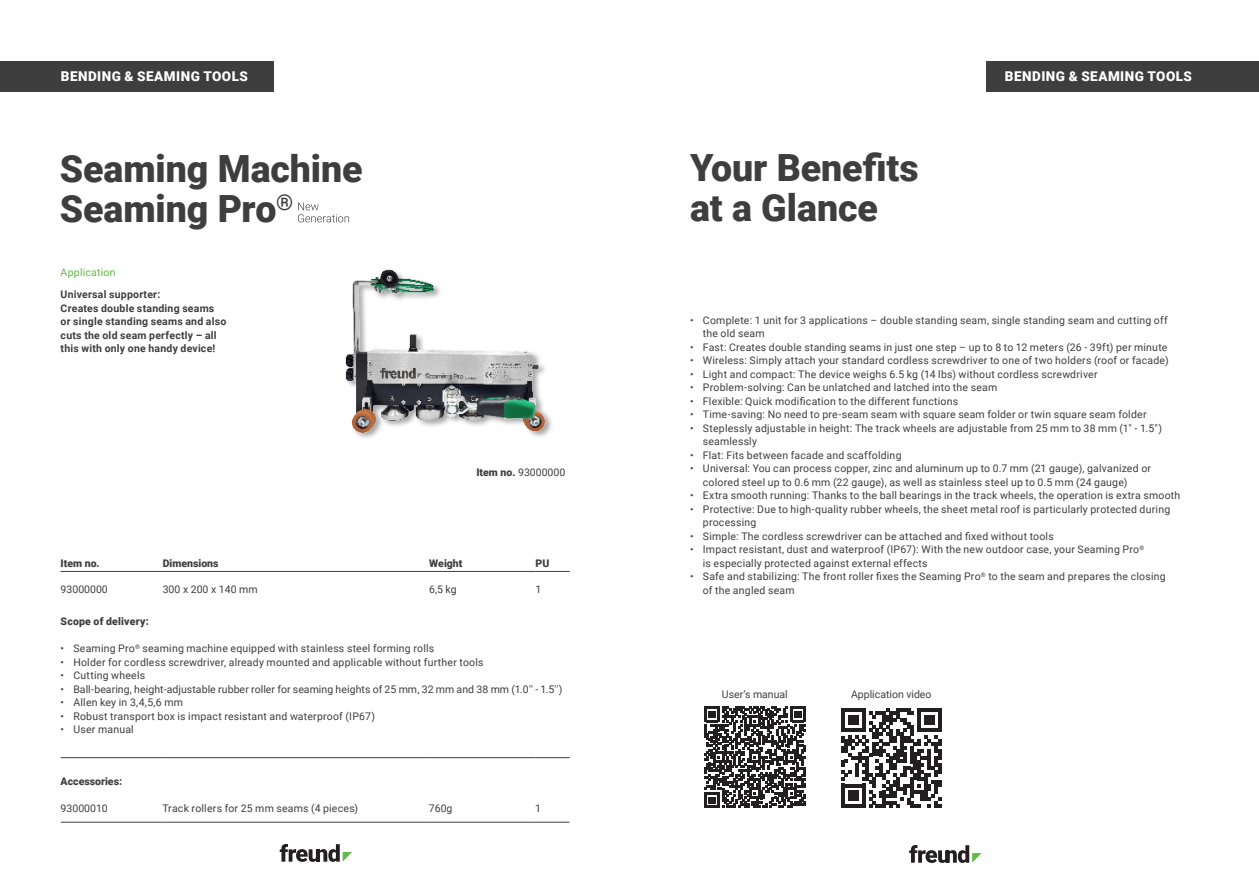
<style>
.page{position:relative;width:1259px;height:893px;background:#fff}
.page>*{position:absolute;margin:0;border:0;box-sizing:border-box;transform-origin:0 0}
.Headline{font:900 37.5px/40.5px "Roboto";color:#3e3e3f}
.Produktgruppe{font:900 13.5px "Roboto";letter-spacing:.035em;color:#fff}
.Fließtext_Tabelle{font:10.5px/13.5px "Roboto";letter-spacing:.02em;color:#3e3e3f}
.Application___Benefits_Beschreibung{font:700 10.5px "Roboto";letter-spacing:.02em;color:#3e3e3f}
.Fließtext_Artikelnummer{font:10.5px "Roboto";color:#3e3e3f}
.Fließtext_bold{font:900 10.5px "Roboto";color:#3e3e3f}
.Fließtext_Tabelle-2{font:10.5px "Roboto";color:#3e3e3f}
.Fließtext_Tabelle-3{font:900 10.5px "Roboto";letter-spacing:.02em;color:#3e3e3f}
.Anwendung___Vorteile{font:10.5px "Roboto";letter-spacing:.02em;color:#60bb46}
.s1{font-weight:900}
</style>
<div class="page">
<svg style="left:280px;top:844px;width:72px;height:18px"></svg>
<div style="left:0;top:61px;width:273px;height:31px;background:#3e3e3f"></div>
<hr style="left:61px;top:571px;width:102px;height:1px;background:#3e3e3f">
<hr style="left:163px;top:571px;width:266px;height:1px;background:#3e3e3f">
<hr style="left:429px;top:571px;width:106px;height:1px;background:#3e3e3f">
<hr style="left:535px;top:571px;width:35px;height:1px;background:#3e3e3f">
<hr style="left:61px;top:757px;width:102px;height:1px;background:#3e3e3f">
<hr style="left:163px;top:757px;width:266px;height:1px;background:#3e3e3f">
<hr style="left:429px;top:757px;width:106px;height:1px;background:#3e3e3f">
<hr style="left:535px;top:757px;width:35px;height:1px;background:#3e3e3f">
<hr style="left:61px;top:822px;width:101px;height:1px;background:#3b4640">
<hr style="left:162px;top:822px;width:267px;height:1px;background:#3b4640">
<hr style="left:429px;top:822px;width:106px;height:1px;background:#3b4640">
<hr style="left:535px;top:822px;width:34px;height:1px;background:#3b4640">
<svg style="left:298px;top:202px;width:51px;height:20px"></svg>
<img style="left:345px;top:269px;width:207px;height:169px">
<div style="left:987px;top:61px;width:272px;height:31px;background:#3e3e3f"></div>
<svg style="left:909px;top:845px;width:72px;height:18px"></svg>
<svg style="left:704px;top:706px;width:101px;height:102px"></svg>
<svg style="left:841px;top:708px;width:100px;height:100px"></svg>
<p class="Produktgruppe" style="left:61px;top:67px;width:189px">BENDING &amp; SEAMING TOOLS</p>
<p class="Headline" style="left:60px;top:147px;width:304px">Seaming Machine<br>Seaming Pro<sup>®</sup></p>
<p class="Anwendung___Vorteile" style="left:61px;top:264px;width:56px">Application</p>
<p class="Application___Benefits_Beschreibung" style="left:61px;top:287px;width:101px">Universal supporter:</p>
<p class="Application___Benefits_Beschreibung" style="left:61px;top:300px;width:155px">Creates double standing seams</p>
<p class="Application___Benefits_Beschreibung" style="left:61px;top:314px;width:167px">or single standing seams and also</p>
<p class="Application___Benefits_Beschreibung" style="left:61px;top:327px;width:158px">cuts the old seam perfectly – all</p>
<p class="Application___Benefits_Beschreibung" style="left:61px;top:341px;width:156px">this with only one handy device!</p>
<p class="Fließtext_Artikelnummer" style="left:476px;top:465px;width:90px"><span class="s1">Item no.</span> 93000000</p>
<p class="Fließtext_bold" style="left:61px;top:556px;width:41px">Item no.</p>
<p class="Fließtext_bold" style="left:163px;top:556px;width:57px">Dimensions</p>
<p class="Fließtext_bold" style="left:429px;top:556px;width:35px">Weight</p>
<p class="Fließtext_bold" style="left:535px;top:556px;width:15px">PU</p>
<p class="Fließtext_Tabelle-2" style="left:61px;top:582px;width:49px">93000000</p>
<p class="Fließtext_Tabelle-2" style="left:163px;top:582px;width:96px">300 x 200 x 140 mm</p>
<p class="Fließtext_Tabelle" style="left:429px;top:582px;width:29px">6,5 kg</p>
<p class="Fließtext_Tabelle" style="left:535px;top:582px;width:7px">1</p>
<p class="Fließtext_Tabelle-3" style="left:61px;top:614px;width:90px">Scope of delivery:</p>
<p class="Fließtext_Tabelle" style="left:61px;top:641px;width:375px">• Seaming Pro<sup>®</sup> seaming machine equipped with stainless steel forming rolls</p>
<p class="Fließtext_Tabelle" style="left:61px;top:655px;width:424px">• Holder for cordless screwdriver, already mounted and applicable without further tools</p>
<p class="Fließtext_Tabelle" style="left:61px;top:668px;width:86px">• Cutting wheels</p>
<p class="Fließtext_Tabelle" style="left:61px;top:682px;width:503px">• Ball-bearing, height-adjustable rubber roller for seaming heights of 25 mm, 32 mm and 38 mm (1.0′′ - 1.5′′)</p>
<p class="Fließtext_Tabelle" style="left:61px;top:695px;width:124px">• Allen key in 3,4,5,6 mm</p>
<p class="Fließtext_Tabelle" style="left:61px;top:709px;width:316px">• Robust transport box is impact resistant and waterproof (IP67)</p>
<p class="Fließtext_Tabelle" style="left:61px;top:722px;width:75px">• User manual</p>
<p class="Fließtext_bold" style="left:61px;top:774px;width:63px">Accessories:</p>
<p class="Fließtext_Tabelle-2" style="left:61px;top:800px;width:49px">93000010</p>
<p class="Fließtext_Tabelle" style="left:162px;top:801px;width:197px">Track rollers for 25 mm seams (4 pieces)</p>
<p class="Fließtext_Tabelle" style="left:429px;top:801px;width:25px">760g</p>
<p class="Fließtext_Tabelle" style="left:535px;top:801px;width:7px">1</p>
<p class="Headline" style="left:690px;top:146px;width:230px">Your Benefits</p>
<p class="Headline" style="left:690px;top:186px;width:189px">at a Glance</p>
<p class="Produktgruppe" style="left:1005px;top:67px;width:189px">BENDING &amp; SEAMING TOOLS</p>
<p class="Fließtext_Tabelle" style="left:703px;top:313px;width:466px;text-indent:-13px">• Complete: 1 unit for 3 applications – double standing seam, single standing seam and cutting off the old seam</p>
<p class="Fließtext_Tabelle" style="left:690px;top:340px;width:479px">• Fast: Creates double standing seams in just one step – up to 8 to 12 meters (26 - 39ft) per minute</p>
<p class="Fließtext_Tabelle" style="left:690px;top:353px;width:480px">• Wireless: Simply attach your standard cordless screwdriver to one of two holders (roof or facade)</p>
<p class="Fließtext_Tabelle" style="left:690px;top:367px;width:409px">• Light and compact: The device weighs 6.5 kg (14 lbs) without cordless screwdriver</p>
<p class="Fließtext_Tabelle" style="left:690px;top:380px;width:309px">• Problem-solving: Can be unlatched and latched into the seam</p>
<p class="Fließtext_Tabelle" style="left:690px;top:394px;width:269px">• Flexible: Quick modification to the different functions</p>
<p class="Fließtext_Tabelle" style="left:690px;top:407px;width:458px">• Time-saving: No need to pre-seam seam with square seam folder or twin square seam folder</p>
<p class="Fließtext_Tabelle" style="left:703px;top:421px;width:461px;text-indent:-13px">• Steplessly adjustable in height: The track wheels are adjustable from 25 mm to 38 mm (1″ - 1.5″) seamlessly</p>
<p class="Fließtext_Tabelle" style="left:690px;top:448px;width:213px">• Flat: Fits between facade and scaffolding</p>
<p class="Fließtext_Tabelle" style="left:703px;top:461px;width:450px;text-indent:-13px">• Universal: You can process copper, zinc and aluminum up to 0.7 mm (21 gauge), galvanized or colored steel up to 0.6 mm (22 gauge), as well as stainless steel up to 0.5 mm (24 gauge)</p>
<p class="Fließtext_Tabelle" style="left:690px;top:488px;width:492px">• Extra smooth running: Thanks to the ball bearings in the track wheels, the operation is extra smooth</p>
<p class="Fließtext_Tabelle" style="left:703px;top:502px;width:469px;text-indent:-13px">• Protective: Due to high-quality rubber wheels, the sheet metal roof is particularly protected during processing</p>
<p class="Fließtext_Tabelle" style="left:690px;top:529px;width:365px">• Simple: The cordless screwdriver can be attached and fixed without tools</p>
<p class="Fließtext_Tabelle" style="left:703px;top:542px;width:443px;text-indent:-13px">• Impact resistant, dust and waterproof (IP67): With the new outdoor case, your Seaming Pro<sup>® </sup>is especially protected against external effects</p>
<p class="Fließtext_Tabelle" style="left:703px;top:569px;width:464px;text-indent:-13px">• Safe and stabilizing: The front roller fixes the Seaming Pro<sup>®</sup> to the seam and prepares the closing of the angled seam</p>
<p class="Fließtext_Artikelnummer" style="left:722px;top:687px;width:67px">User‘s manual</p>
<p class="Fließtext_Artikelnummer" style="left:851px;top:687px;width:82px">Application video</p>
</div>
